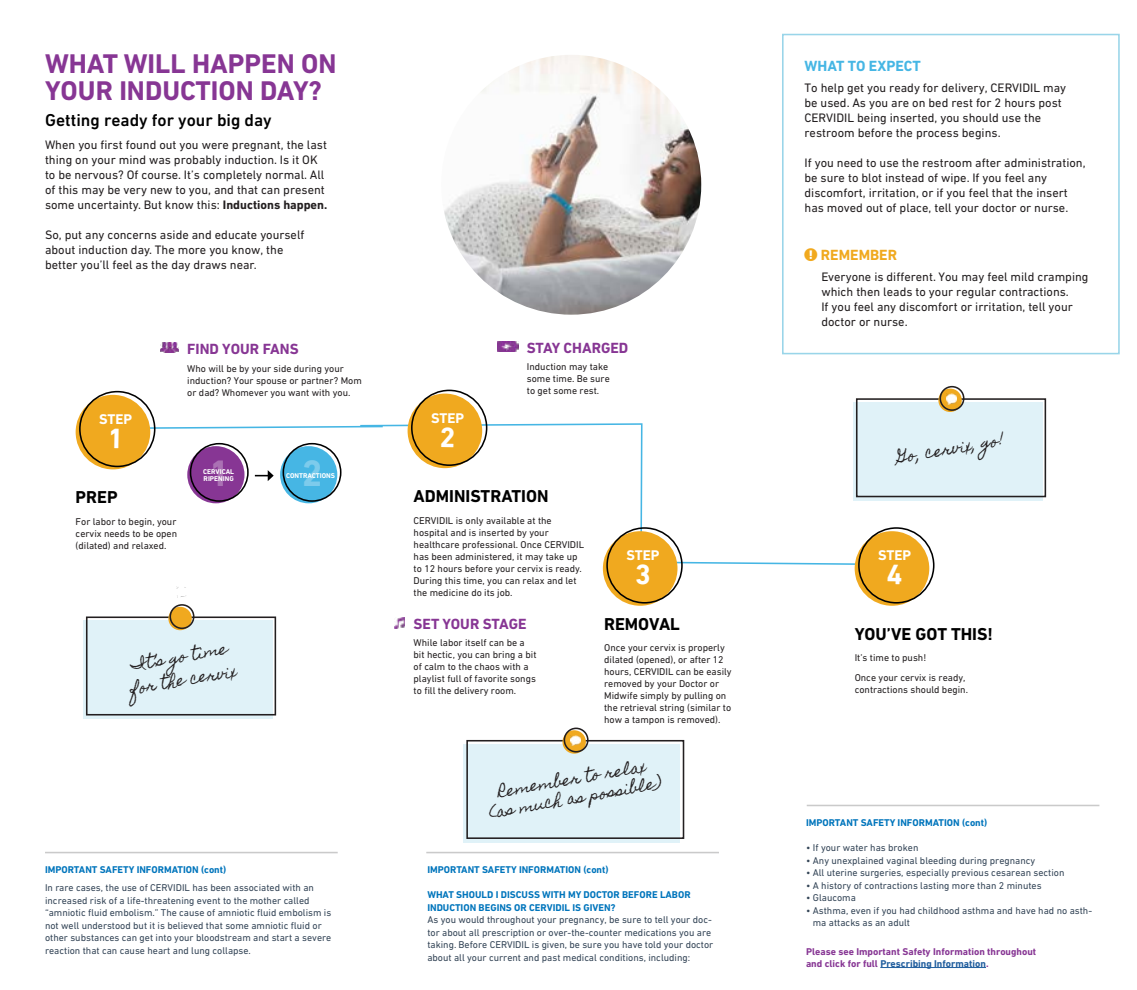
<style>
.page{position:relative;width:1137px;height:990px;background:#fff}
.page>*{position:absolute;margin:0;border:0;box-sizing:border-box;transform-origin:0 0}
.t1{font:700 37.5px "DIN Next CYR";color:#fff}
.t2{font:700 27.5px/27.5px "DIN Next CYR";color:#873694}
.t3{font:700 17.5px "DIN Next CYR";color:#000}
.t4{font:500 17.5px "DIN Next CYR";color:#000}
.t5{font:700 15px "DIN Next CYR";color:#873694}
.t6{font:700 15px "DIN Next CYR";color:#46b6e4}
.t7{font:700 15px "DIN Next CYR";color:#f0a91f}
.t8{font:14.75px/23.5px "Homemade Apple";color:#231f20;text-align:center}
.t9{font:700 14.25px "DIN Next CYR";color:#fff}
.t10{font:12.5px/15px "DIN Next CYR";color:#231f20}
.t11{font:10px/12.5px "DIN Next CYR";color:#344557}
.t12{font:10px/12px "DIN Next CYR";color:#231f20}
.t13{font:700 10px/12.5px "DIN Next CYR";color:#0075bc}
.t14{font:700 10px/11.2px "DIN Next CYR";color:#873694}
.t15{font:700 7px/7.2px "DIN Next CYR";color:#fff}
.s1{font-weight:700}
.s2{color:#215e9e}
</style>
<div class="page">
<svg style="left:149px;top:425px;width:209px;height:5px"></svg>
<div style="left:83px;top:621px;width:189px;height:98px;background:#e0f2f8"></div>
<div style="left:86px;top:617px;width:190px;height:99px;border:2px solid #231f20"></div>
<div style="left:168px;top:607px;width:24px;height:23px;background:#f0a91f;border-radius:50%"></div>
<div style="left:169px;top:604px;width:25px;height:25px;border:2px solid #231f20;border-radius:50%"></div>
<svg style="left:176px;top:587px;width:10px;height:10px"></svg>
<img style="left:161px;top:343px;width:17px;height:10px">
<div style="left:76px;top:395px;width:74px;height:74px;background:#f0a91f;border-radius:50%"></div>
<div style="left:79px;top:391px;width:76px;height:76px;border:2px solid #000;border-radius:50%"></div>
<div style="left:280px;top:446px;width:57px;height:57px;background:#46b6e4;border-radius:50%"></div>
<div style="left:282px;top:443px;width:59px;height:59px;border:2px solid #000;border-radius:50%"></div>
<div style="left:187px;top:446px;width:57px;height:57px;background:#873694;border-radius:50%"></div>
<div style="left:190px;top:443px;width:59px;height:59px;border:2px solid #000;border-radius:50%"></div>
<svg style="left:255px;top:470px;width:19px;height:11px"></svg>
<svg style="left:358px;top:422px;width:532px;height:144px"></svg>
<svg style="left:394px;top:617px;width:11px;height:11px"></svg>
<img style="left:497px;top:341px;width:21px;height:11px">
<div style="left:407px;top:394px;width:75px;height:74px;background:#f0a91f;border-radius:50%"></div>
<div style="left:411px;top:390px;width:76px;height:76px;border:2px solid #000;border-radius:50%"></div>
<div style="left:602px;top:531px;width:75px;height:75px;background:#f0a91f;border-radius:50%"></div>
<div style="left:606px;top:527px;width:76px;height:77px;border:2px solid #000;border-radius:50%"></div>
<img style="left:441px;top:55px;width:260px;height:260px;border-radius:130px">
<div style="left:463px;top:744px;width:217px;height:98px;background:#e0f2f8"></div>
<div style="left:466px;top:740px;width:218px;height:99px;border:2px solid #231f20"></div>
<svg style="left:562px;top:730px;width:24px;height:24px"></svg>
<div style="left:563px;top:728px;width:25px;height:25px;border:2px solid #231f20;border-radius:50%"></div>
<svg style="left:570px;top:736px;width:10px;height:10px"></svg>
<div style="left:782px;top:34px;width:337px;height:320px;border:2px solid #99d5e9"></div>
<div style="left:853px;top:402px;width:189px;height:99px;background:#e0f2f8"></div>
<div style="left:855px;top:398px;width:190px;height:99px;border:2px solid #231f20"></div>
<svg style="left:938px;top:389px;width:23px;height:23px"></svg>
<div style="left:939px;top:386px;width:25px;height:25px;border:2px solid #231f20;border-radius:50%"></div>
<svg style="left:946px;top:394px;width:10px;height:10px"></svg>
<hr style="left:880px;top:967px;width:105px;height:1px;background:#215e9e">
<div style="left:854px;top:531px;width:75px;height:75px;background:#f0a91f;border-radius:50%"></div>
<div style="left:858px;top:527px;width:76px;height:77px;border:2px solid #000;border-radius:50%"></div>
<hr style="left:45px;top:852px;width:293px;height:1px;background:#4e4e4f">
<hr style="left:426px;top:852px;width:293px;height:1px;background:#4e4e4f">
<hr style="left:806px;top:805px;width:293px;height:1px;background:#4e4e4f">
<h2 class="t2" style="left:45px;top:49px;width:293px">WHAT WILL HAPPEN ON<br>YOUR INDUCTION DAY?</h2>
<h3 class="t4" style="left:45px;top:110px;width:228px">Getting ready for your big day</h3>
<p class="t10" style="left:45px;top:137px;width:284px">When you first found out you were pregnant, the last thing on your mind was probably induction. Is it OK to be nervous? Of course. It’s completely normal. All of this may be very new to you, and that can present some uncertainty. But know this: <span class="s1">Inductions happen.</span></p>
<p class="t10" style="left:45px;top:227px;width:261px">So, put any concerns aside and educate yourself about induction day. The more you know, the better you’ll feel as the day draws near.</p>
<p class="t9" style="left:99px;top:411px;width:35px">STEP</p>
<p class="t5" style="left:187px;top:340px;width:113px">FIND YOUR FANS</p>
<p class="t12" style="left:187px;top:362px;width:176px">Who will be by your side during your induction? Your spouse or partner? Mom or dad? Whomever you want with you.</p>
<h3 class="t3" style="left:76px;top:487px;width:43px">PREP</h3>
<p class="t12" style="left:76px;top:515px;width:103px;text-align:justify">For labor to begin, your cervix needs to be open (dilated) and relaxed.</p>
<h1 class="t1" style="left:301px;top:452px;width:22px">2</h1>
<h1 class="t1" style="left:208px;top:452px;width:22px">1</h1>
<p class="t15" style="left:203px;top:468px;width:32px">CERVICAL<br>RIPENING</p>
<p class="t15" style="left:286px;top:472px;width:50px">CONTRACTIONS</p>
<p class="t8" style="left:124px;top:655px;width:109px;rotate:-10deg">It’s go time for the cervix</p>
<p class="t13" style="left:45px;top:864px;width:183px">IMPORTANT SAFETY INFORMATION (cont)</p>
<p class="t11" style="left:45px;top:882px;width:288px">In rare cases, the use of CERVIDIL has been associated with an increased risk of a life-threatening event to the mother called “amniotic fluid embolism.” The cause of amniotic fluid embolism is not well understood but it is believed that some amniotic fluid or other substances can get into your bloodstream and start a severe reaction that can cause heart and lung collapse.</p>
<p class="t9" style="left:431px;top:409px;width:35px">STEP</p>
<p class="t5" style="left:527px;top:339px;width:103px">STAY CHARGED</p>
<p class="t12" style="left:527px;top:361px;width:84px">Induction may take some time. Be sure to get some rest.</p>
<h3 class="t3" style="left:413px;top:486px;width:136px">ADMINISTRATION</h3>
<p class="t12" style="left:413px;top:514px;width:172px">CERVIDIL is only available at the hospital and is inserted by your healthcare professional. Once CERVIDIL has been administered, it may take up to 12 hours before your cervix is ready.<br>During this time, you can relax and let the medicine do its job.</p>
<p class="t9" style="left:626px;top:547px;width:35px">STEP</p>
<h3 class="t3" style="left:604px;top:614px;width:77px">REMOVAL</h3>
<p class="t5" style="left:413px;top:615px;width:114px">SET YOUR STAGE</p>
<p class="t12" style="left:413px;top:637px;width:124px">While labor itself can be a bit hectic, you can bring a bit of calm to the chaos with a playlist full of favorite songs to fill the delivery room.</p>
<p class="t12" style="left:604px;top:641px;width:129px">Once your cervix is properly dilated (opened), or after 12 hours, CERVIDIL can be easily removed by your Doctor or<br>Midwife simply by pulling on the retrieval string (similar to how a tampon is removed).</p>
<p class="t8" style="left:484px;top:785px;width:177px;line-height:19.1px;rotate:-10deg">Remember to relax (as much as possible)</p>
<p class="t13" style="left:427px;top:864px;width:183px">IMPORTANT SAFETY INFORMATION (cont)</p>
<p class="t13" style="left:427px;top:889px;width:265px">WHAT SHOULD I DISCUSS WITH MY DOCTOR BEFORE LABOR<br>INDUCTION BEGINS OR CERVIDIL IS GIVEN?</p>
<p class="t11" style="left:427px;top:914px;width:287px">As you would throughout your pregnancy, be sure to tell your doc&shy;tor about all prescription or over-the-counter medications you are taking. Before CERVIDIL is given, be sure you have told your doctor about all your current and past medical conditions, including:</p>
<p class="t6" style="left:804px;top:57px;width:118px">WHAT TO EXPECT</p>
<p class="t10" style="left:804px;top:80px;width:263px">To help get you ready for delivery, CERVIDIL may be used. As you are on bed rest for 2 hours post CERVIDIL being inserted, you should use the restroom before the process begins.</p>
<p class="t10" style="left:804px;top:155px;width:282px">If you need to use the restroom after administration, be sure to blot instead of wipe. If you feel any discomfort, irritation, or if you feel that the insert has moved out of place, tell your doctor or nurse.</p>
<p class="t7" style="left:820px;top:246px;width:78px">REMEMBER</p>
<p class="t10" style="left:821px;top:269px;width:268px">Everyone is different. You may feel mild cramping which then leads to your regular contractions.<br>If you feel any discomfort or irritation, tell your doctor or nurse.</p>
<p class="t8" style="left:895px;top:446px;width:110px;rotate:-10deg">Go, cervix, go!</p>
<p class="t9" style="left:878px;top:547px;width:35px">STEP</p>
<h3 class="t3" style="left:854px;top:624px;width:140px">YOU’VE GOT THIS!</h3>
<p class="t12" style="left:854px;top:647px;width:112px;line-height:20.1px">It’s time to push!<br>Once your cervix is ready,</p>
<p class="t12" style="left:854px;top:683px;width:115px">contractions should begin.</p>
<p class="t13" style="left:805px;top:817px;width:183px">IMPORTANT SAFETY INFORMATION (cont)</p>
<p class="t11" style="left:805px;top:842px;width:114px">• If your water has broken</p>
<p class="t11" style="left:805px;top:854px;width:231px">• Any unexplained vaginal bleeding during pregnancy</p>
<p class="t11" style="left:805px;top:867px;width:260px">• All uterine surgeries, especially previous cesarean section</p>
<p class="t11" style="left:805px;top:879px;width:237px">• A history of contractions lasting more than 2 minutes</p>
<p class="t11" style="left:805px;top:892px;width:51px">• Glaucoma</p>
<p class="t11" style="left:812px;top:904px;width:281px;text-indent:-7px">• Asthma, even if you had childhood asthma and have had no asth&shy;ma attacks as an adult</p>
<p class="t14" style="left:806px;top:946px;width:232px">Please see Important Safety Information throughout and click for full <span class="s2">Prescribing Information</span>.</p>
</div>
